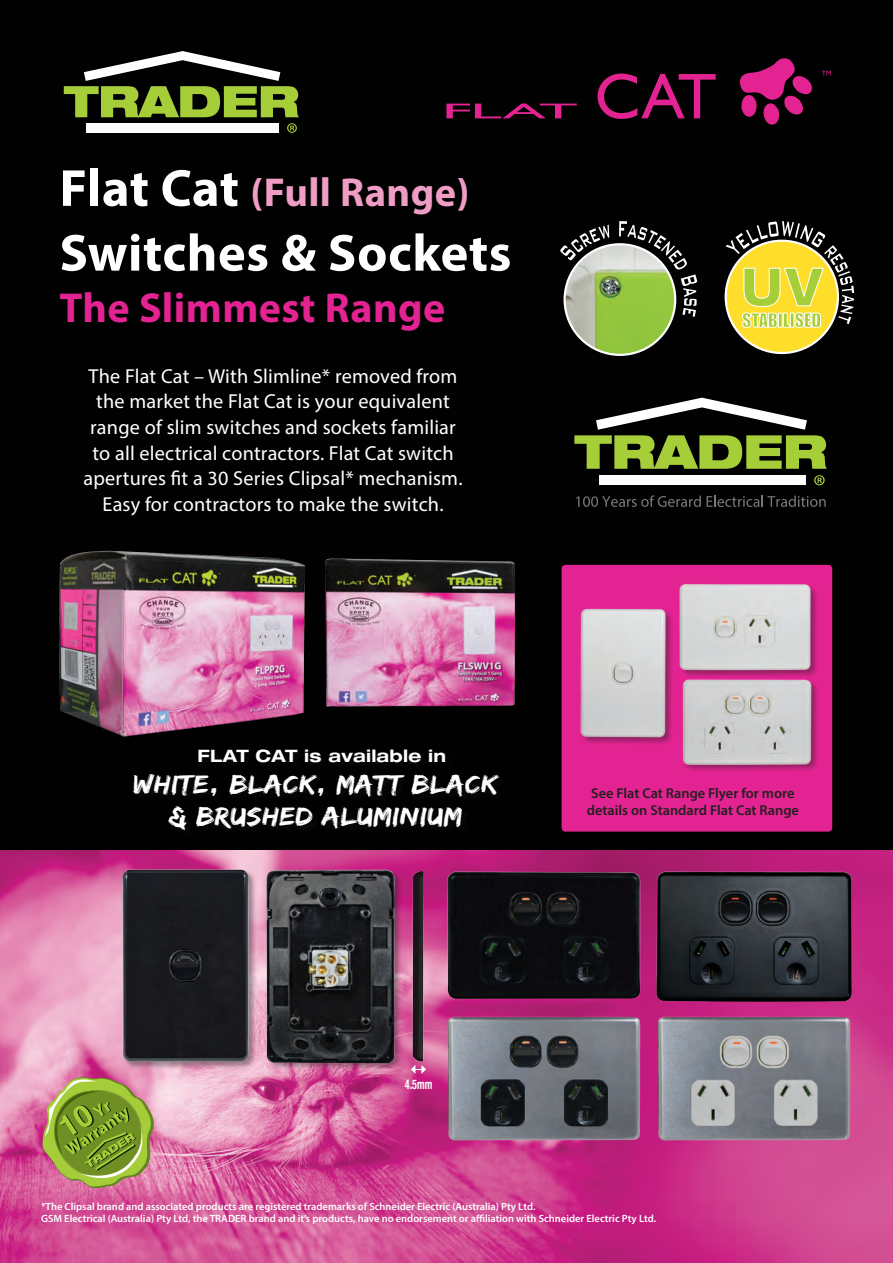
<style>
.page{position:relative;width:893px;height:1263px;background:#fff}
.page>*{position:absolute;margin:0;border:0;box-sizing:border-box;transform-origin:0 0}
.t1{font:700 52.5px "Myriad Pro";letter-spacing:.01em;color:#fff}
.t2{font:700 42px "Myriad Pro";letter-spacing:.01em;color:#e22391}
.t3{font:700 40.5px "Myriad Pro";letter-spacing:.01em;color:#ef9dc4}
.t4{font:26.85px/31.8px "Edo";letter-spacing:.015em;color:#fff;text-align:center;scale:1.15 1}
.t5{font:20.25px/25.7px "Myriad Pro";letter-spacing:.01em;color:#fff;text-align:center}
.t6{font:700 expanded 17.1px "Helvetica Neue LT Std";letter-spacing:.015em;color:#fff}
.t7{font:600 14.4px/17.2px "Myriad Pro";color:#231f20;text-align:center}
.t8{font:700 condensed 13.35px "Helvetica Neue";color:#fff;scale:.75 1}
.t9{font:600 10.5px/12.6px "Myriad Pro";color:#fff}
.s1{font-size:52.5px;color:#fff}
</style>
<div class="page">
<div style="left:0;top:0;width:893px;height:878px;background:#010101"></div>
<img style="left:0;top:850px;width:893px;height:413px">
<img style="left:254px;top:859px;width:151px;height:212px">
<img style="left:111px;top:860px;width:149px;height:210px">
<svg style="left:411px;top:1068px;width:15px;height:6px"></svg>
<svg style="left:822px;top:71px;width:9px;height:4px"></svg>
<svg style="left:739px;top:58px;width:73px;height:67px"></svg>
<svg style="left:598px;top:74px;width:118px;height:45px"></svg>
<svg style="left:446px;top:104px;width:131px;height:14px"></svg>
<div style="left:726px;top:241px;width:112px;height:112px;background:#ffdd2b;border-radius:50%"></div>
<svg style="left:726px;top:221px;width:128px;height:107px"></svg>
<img style="left:565px;top:244px;width:110px;height:111px;border-radius:55px">
<svg style="left:560px;top:221px;width:137px;height:96px"></svg>
<svg style="left:64px;top:51px;width:235px;height:66px"></svg>
<div style="left:86px;top:123px;width:193px;height:10px;background:#fff"></div>
<svg style="left:287px;top:123px;width:10px;height:10px"></svg>
<svg style="left:574px;top:398px;width:253px;height:71px"></svg>
<div style="left:599px;top:475px;width:206px;height:10px;background:#fff"></div>
<svg style="left:814px;top:475px;width:11px;height:10px"></svg>
<svg style="left:576px;top:495px;width:125px;height:12px"></svg>
<svg style="left:707px;top:496px;width:119px;height:11px"></svg>
<svg style="left:43px;top:1077px;width:111px;height:111px"></svg>
<img style="left:393px;top:862px;width:49px;height:206px">
<div style="left:562px;top:565px;width:270px;height:267px;background:#e22391;border-radius:4px"></div>
<img style="left:679px;top:584px;width:138px;height:88px">
<img style="left:682px;top:672px;width:136px;height:99px">
<img style="left:580px;top:608px;width:92px;height:136px">
<img style="left:442px;top:1008px;width:205px;height:142px">
<img style="left:652px;top:1008px;width:205px;height:142px">
<img style="left:438px;top:863px;width:214px;height:145px">
<img style="left:651px;top:866px;width:207px;height:140px">
<img style="left:59px;top:550px;width:457px;height:187px">
<h3 class="t3" style="left:60px;top:166px;width:411px"><span class="s1">Flat Cat</span> (Full Range)</h3>
<h1 class="t1" style="left:60px;top:219px;width:453px">Switches &amp; Sockets</h1>
<h2 class="t2" style="left:60px;top:280px;width:387px">The Slimmest Range</h2>
<p class="t5" style="left:84px;top:363px;width:381px">The Flat Cat – With Slimline* removed from the market the Flat Cat is your equivalent range of slim switches and sockets familiar to all electrical contractors. Flat Cat switch apertures fit a 30 Series Clipsal* mechanism.<br>Easy for contractors to make the switch.</p>
<p class="t6" style="left:198px;top:745px;width:250px">FLAT CAT is available in</p>
<h3 class="t4" style="left:133px;top:768px;width:319px">WHITE, BLACK, MATT BLACK &amp; BRUSHED ALUMINIUM</h3>
<p class="t7" style="left:587px;top:784px;width:214px">See Flat Cat Range Flyer for more details on Standard Flat Cat Range</p>
<p class="t8" style="left:405px;top:1073px;width:38px">4.5mm</p>
<p class="t9" style="left:41px;top:1199px;width:617px">*The Clipsal brand and associated products are registered trademarks of Schneider Electric (Australia) Pty Ltd.<br>GSM Electrical (Australia) Pty Ltd, the TRADER brand and it’s products, have no endorsement or affiliation with Schneider Electric Pty Ltd.</p>
</div>
